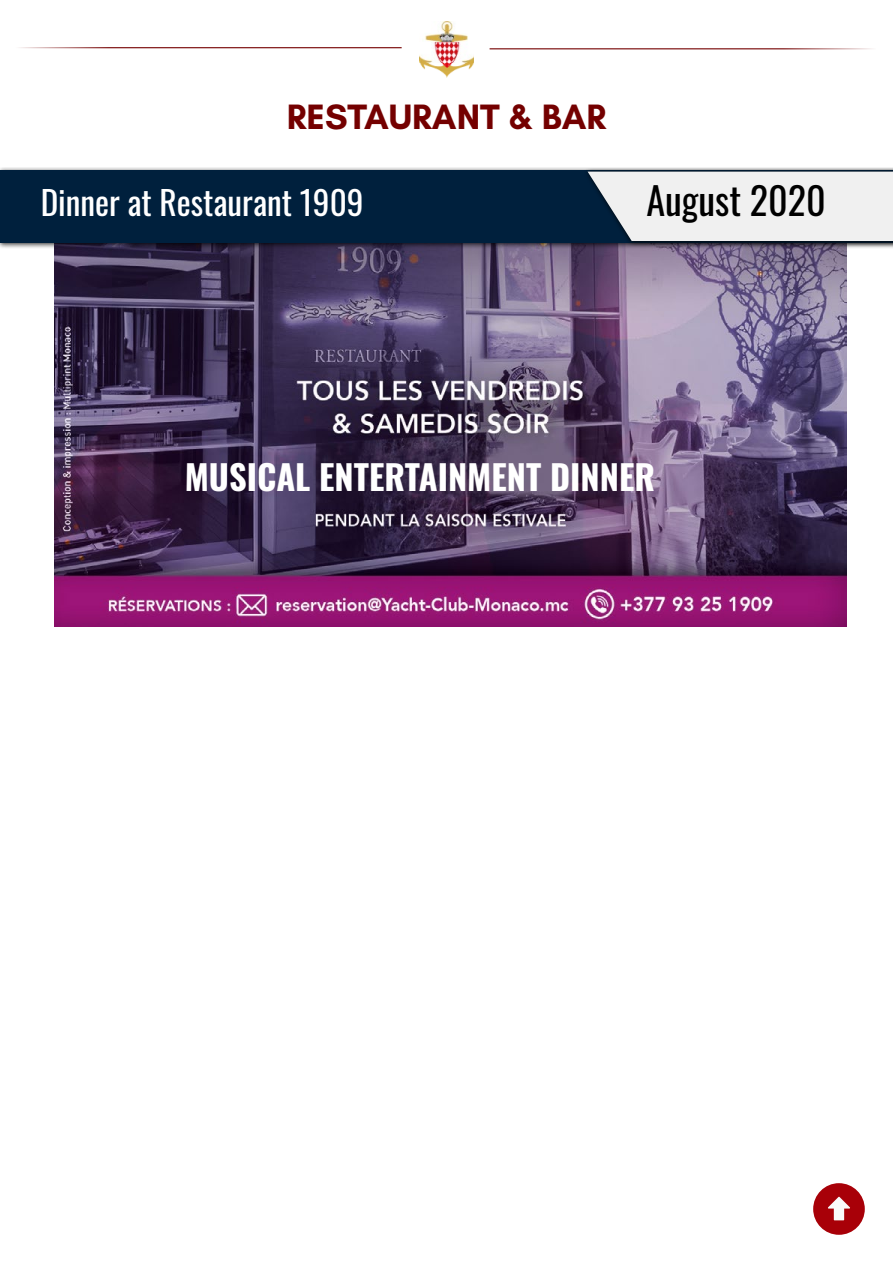
<style>
.page{position:relative;width:893px;height:1263px;background:#fff}
.page>*{position:absolute;margin:0;border:0;box-sizing:border-box;transform-origin:0 0}
.t1{font:38.1px "Oswald";color:#000}
.t2{font:700 35.85px "Glacial Indifference";color:#740000}
.t3{font:700 34.35px "Oswald";color:#fff}
.t4{font:33.3px "Oswald";color:#fff}
</style>
<div class="page">
<img style="left:54px;top:249px;width:793px;height:378px">
<div style="left:0;top:167px;width:893px;height:82px;background:#000;opacity:.75"></div>
<div style="left:0;top:170px;width:893px;height:72px;background:#00203d"></div>
<div style="left:584px;top:168px;width:309px;height:79px;background:#000;opacity:.75"></div>
<svg style="left:588px;top:172px;width:305px;height:69px;background:#dddfe1"></svg>
<div style="left:813px;top:1183px;width:52px;height:52px;background:#a80008;border-radius:50%"></div>
<svg style="left:828px;top:1197px;width:22px;height:23px"></svg>
<img style="left:419px;top:21px;width:55px;height:57px">
<hr style="left:15px;top:47px;width:387px;height:1px;background:#740000">
<hr style="left:490px;top:48px;width:386px;height:1px;background:#740000">
<p class="t2" style="left:287px;top:94px;width:321px">RESTAURANT &amp; BAR</p>
<p class="t4" style="left:41px;top:173px;width:324px">Dinner at Restaurant 1909</p>
<p class="t1" style="left:646px;top:166px;width:181px">August 2020</p>
<p class="t3" style="left:185px;top:459px;width:472px">MUSICAL ENTERTAINMENT DINNER</p>
</div>
